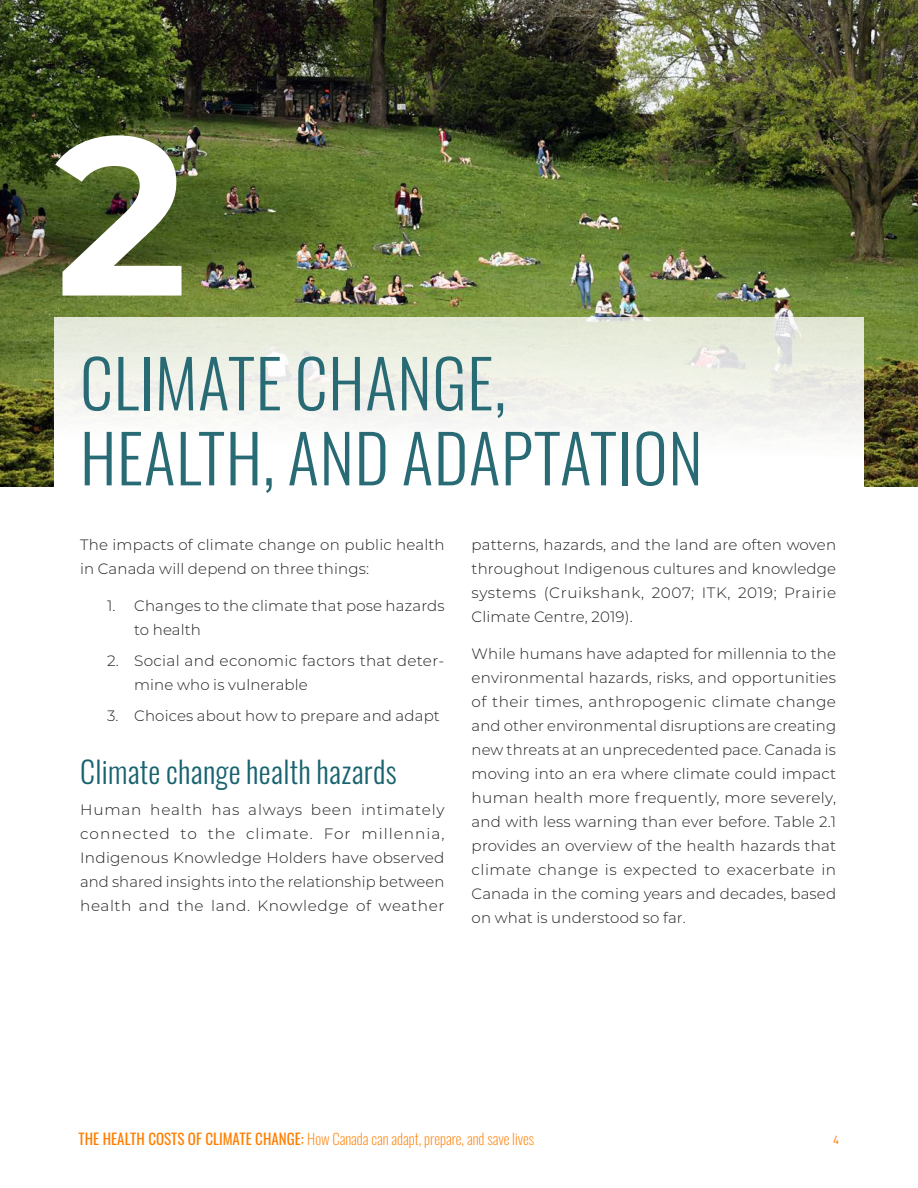
<style>
.page{position:relative;width:918px;height:1188px;background:#fff}
.page>*{position:absolute;margin:0;border:0;box-sizing:border-box;transform-origin:0 0}
.Level_1_header{font:700 225px "Montserrat";color:#fff}
.Level_1_header-2{font:300 66px/75px "Oswald";letter-spacing:.01em;color:#296b75}
.Level_2b_header{font:300 30px "Oswald";letter-spacing:.01em;color:#18636f}
.Body_Text_San_Serif{font:300 15px/24px "Montserrat";letter-spacing:.01em;color:#231f20;text-align:justify}
.Bullet_numbered_list{font:300 15px/24px "Montserrat";letter-spacing:.01em;color:#231f20}
.t1{font:200 15px "Oswald";color:#ff7f00}
.t2{font:12px "DI Nosaur";color:#ff7f00}
.s1{font-weight:400}
</style>
<div class="page">
<img style="left:0;top:0;width:918px;height:487px">
<div style="left:54px;top:318px;width:810px;height:326px;background:linear-gradient(to bottom,#eceee4,#fff)"></div>
<p class="Level_1_header" style="left:55px;top:53px;width:134px">2</p>
<p class="Level_1_header-2" style="left:80px;top:340px;width:624px">CLIMATE CHANGE,<br>HEALTH, AND ADAPTATION</p>
<p class="Body_Text_San_Serif" style="left:80px;top:532px;width:366px">The impacts of climate change on public health in Canada will depend on three things:</p>
<p class="Bullet_numbered_list" style="left:134px;top:594px;width:312px;text-indent:-27px">1. Changes to the climate that pose hazards to health</p>
<p class="Bullet_numbered_list" style="left:134px;top:648px;width:312px;text-indent:-27px">2. Social and economic factors that deter&shy;mine who is vulnerable</p>
<p class="Bullet_numbered_list" style="left:107px;top:703px;width:334px">3. Choices about how to prepare and adapt</p>
<p class="Level_2b_header" style="left:80px;top:745px;width:318px">Climate change health hazards</p>
<p class="Body_Text_San_Serif" style="left:80px;top:797px;width:366px">Human health has always been intimately connected to the climate. For millennia, Indigenous Knowledge Holders have observed and shared insights into the relationship between health and the land. Knowledge of weather</p>
<p class="Body_Text_San_Serif" style="left:472px;top:532px;width:366px">patterns, hazards, and the land are often woven throughout Indigenous cultures and knowledge systems (Cruikshank, 2007; ITK, 2019; Prairie Climate Centre, 2019).</p>
<p class="Body_Text_San_Serif" style="left:472px;top:642px;width:366px">While humans have adapted for millennia to the environmental hazards, risks, and opportunities of their times, anthropogenic climate change and other environmental disruptions are creating new threats at an unprecedented pace. Canada is moving into an era where climate could impact human health more frequently, more severely, and with less warning than ever before. Table 2.1 provides an overview of the health hazards that climate change is expected to exacerbate in Canada in the coming years and decades, based on what is understood so far.</p>
<p class="t1" style="left:79px;top:1125px;width:457px"><span class="s1">THE HEALTH COSTS OF CLIMATE CHANGE:</span> How Canada can adapt, prepare, and save lives</p>
<p class="t2" style="left:833px;top:1132px;width:7px">4</p>
</div>
